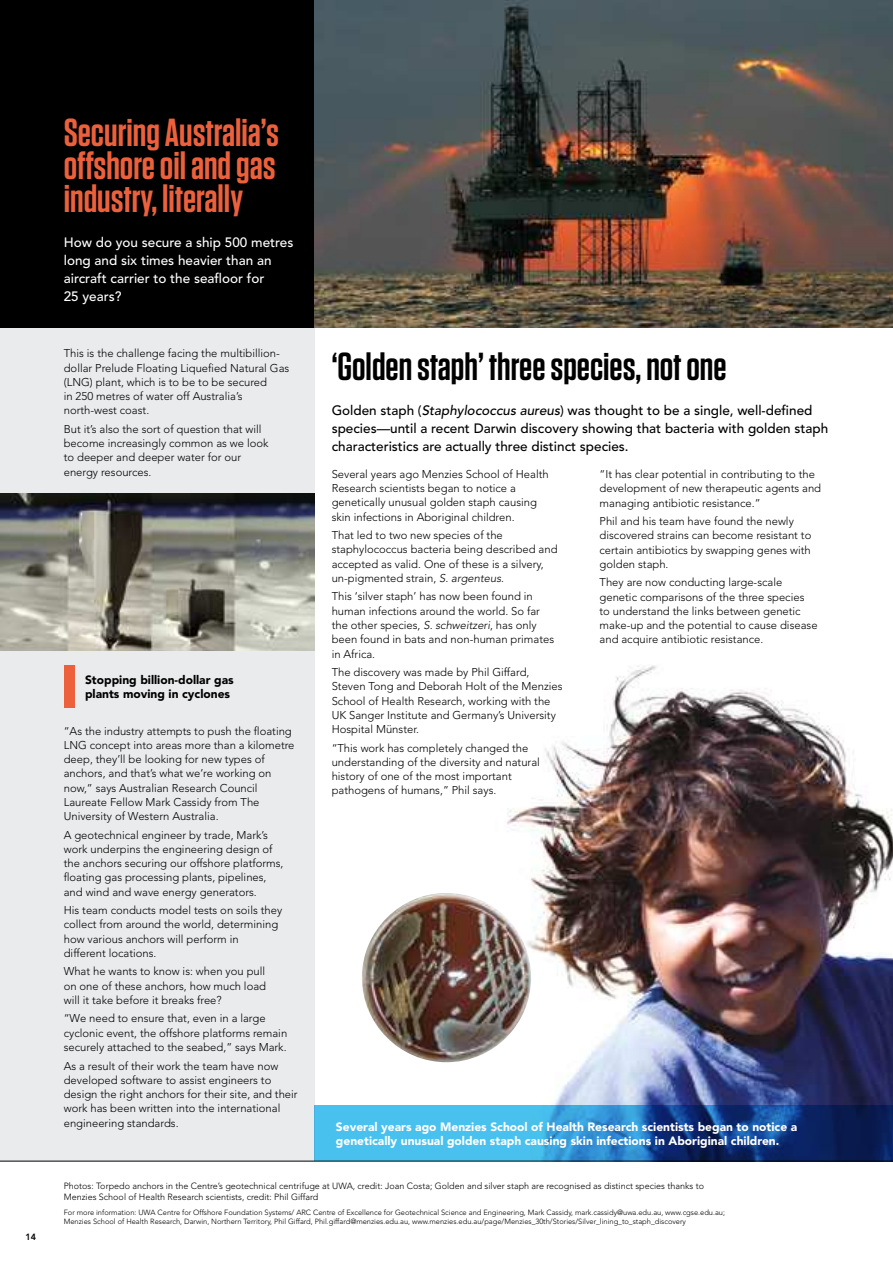
<style>
.page{position:relative;width:893px;height:1263px;background:#fff}
.page>*{position:absolute;margin:0;border:0;box-sizing:border-box;transform-origin:0 0}
.t1{font:600 39px/33px "Tungsten";color:#ec613b;text-align:justify}
.t2{font:600 39px "Tungsten";color:#000}
.t3{font:500 13.5px/18px "Avenir";color:#000}
.t4{font:500 13.5px/18px "Avenir";color:#fff}
.t5{font:900 12px/14.2px "Avenir";color:#fff}
.t6{font:900 12px/14.2px "Avenir";color:#000}
.t7{font:300 11.25px/14.2px "Avenir";color:#000}
.t8{font:300 9px/10.5px "Avenir";color:#000}
.t9{font:800 9px "Avenir";color:#000}
.t10{font:300 7.5px/9px "Avenir";color:#000}
.s1{font-style:italic}
</style>
<div class="page">
<img style="left:460px;top:665px;width:433px;height:441px">
<div style="left:0;top:327px;width:315px;height:834px;background:#eaebed"></div>
<div style="left:0;top:0;width:893px;height:327px;background:#000"></div>
<div style="left:64px;top:665px;width:10px;height:43px;background:#ec613b"></div>
<img style="left:315px;top:0;width:578px;height:327px">
<img style="left:0;top:493px;width:315px;height:158px">
<img style="left:362px;top:893px;width:169px;height:169px;border-radius:85px">
<svg style="left:315px;top:1106px;width:578px;height:55px;background:#2b79b2"></svg>
<hr style="left:0;top:1161px;width:893px;height:1px;background:#000">
<p class="t9" style="left:25px;top:1233px;width:12px">14</p>
<h1 class="t1" style="left:64px;top:118px;width:217px">Securing Australia’s offshore oil and gas industry, literally</h1>
<p class="t4" style="left:64px;top:235px;width:231px">How do you secure a ship 500 metres long and six times heavier than an aircraft carrier to the seafloor for<br>25 years?</p>
<p class="t7" style="left:64px;top:347px;width:227px">This is the challenge facing the multibillion&shy;dollar Prelude Floating Liquefied Natural Gas (LNG) plant, which is to be to be secured<br>in 250 metres of water off Australia’s north-west coast.</p>
<p class="t7" style="left:64px;top:423px;width:206px">But it’s also the sort of question that will become increasingly common as we look to deeper and deeper water for our energy resources.</p>
<p class="t6" style="left:85px;top:674px;width:150px">Stopping billion-dollar gas plants moving in cyclones</p>
<p class="t7" style="left:64px;top:724px;width:232px">“As the industry attempts to push the floating LNG concept into areas more than a kilometre deep, they’ll be looking for new types of anchors, and that’s what we’re working on now,” says Australian Research Council Laureate Fellow Mark Cassidy from The University of Western Australia.</p>
<p class="t7" style="left:64px;top:828px;width:221px">A geotechnical engineer by trade, Mark’s work underpins the engineering design of the anchors securing our offshore platforms, floating gas processing plants, pipelines, and wind and wave energy generators.</p>
<p class="t7" style="left:64px;top:904px;width:220px">His team conducts model tests on soils they collect from around the world, determining how various anchors will perform in different locations.</p>
<p class="t7" style="left:64px;top:965px;width:204px;text-align:justify">What he wants to know is: when you pull on one of these anchors, how much load will it take before it breaks free?</p>
<p class="t7" style="left:64px;top:1012px;width:225px">“We need to ensure that, even in a large cyclonic event, the offshore platforms remain securely attached to the seabed,” says Mark.</p>
<p class="t7" style="left:64px;top:1059px;width:235px">As a result of their work the team have now developed software to assist engineers to design the right anchors for their site, and their work has been written into the international engineering standards.</p>
<h1 class="t2" style="left:332px;top:349px;width:396px">‘Golden staph’ three species, not one</h1>
<p class="t3" style="left:332px;top:403px;width:498px">Golden staph (<span class="s1">Staphylococcus aureus</span>) was thought to be a single, well-defined species—until a recent Darwin discovery showing that bacteria with golden staph characteristics are actually three distinct species.</p>
<p class="t7" style="left:332px;top:468px;width:219px">Several years ago Menzies School of Health Research scientists began to notice a genetically unusual golden staph causing skin infections in Aboriginal children.</p>
<p class="t7" style="left:332px;top:529px;width:227px">That led to two new species of the staphylococcus bacteria being described and accepted as valid. One of these is a silvery, un-pigmented strain, <span class="s1">S. argenteus</span>.</p>
<p class="t7" style="left:332px;top:590px;width:224px">This ‘silver staph’ has now been found in human infections around the world. So far the other species, <span class="s1">S. schweitzeri</span>, has only been found in bats and non-human primates in Africa.</p>
<p class="t7" style="left:332px;top:666px;width:232px">The discovery was made by Phil Giffard, Steven Tong and Deborah Holt of the Menzies School of Health Research, working with the UK Sanger Institute and Germany’s University Hospital Münster.</p>
<p class="t7" style="left:332px;top:741px;width:210px">“This work has completely changed the understanding of the diversity and natural history of one of the most important pathogens of humans,” Phil says.</p>
<p class="t7" style="left:600px;top:468px;width:223px">“It has clear potential in contributing to the development of new therapeutic agents and managing antibiotic resistance.”</p>
<p class="t7" style="left:600px;top:515px;width:213px">Phil and his team have found the newly discovered strains can become resistant to certain antibiotics by swapping genes with golden staph.</p>
<p class="t7" style="left:600px;top:576px;width:220px">They are now conducting large-scale genetic comparisons of the three species to understand the links between genetic make-up and the potential to cause disease and acquire antibiotic resistance.</p>
<p class="t5" style="left:336px;top:1120px;width:463px">Several years ago Menzies School of Health Research scientists began to notice a genetically unusual golden staph causing skin infections in Aboriginal children.</p>
<p class="t8" style="left:64px;top:1181px;width:642px">Photos: Torpedo anchors in the Centre’s geotechnical centrifuge at UWA, credit: Joan Costa; Golden and silver staph are recognised as distinct species thanks to<br>Menzies School of Health Research scientists, credit: Phil Giffard</p>
<p class="t10" style="left:64px;top:1208px;width:663px">For more information: UWA Centre for Offshore Foundation Systems/ ARC Centre of Excellence for Geotechnical Science and Engineering, Mark Cassidy, mark.cassidy@uwa.edu.au, www.cgse.edu.au;<br>Menzies School of Health Research, Darwin, Northern Territory, Phil Giffard, Phil.giffard@menzies.edu.au, www.menzies.edu.au/page/Menzies_30th/Stories/Silver_lining_to_staph_discovery</p>
</div>
